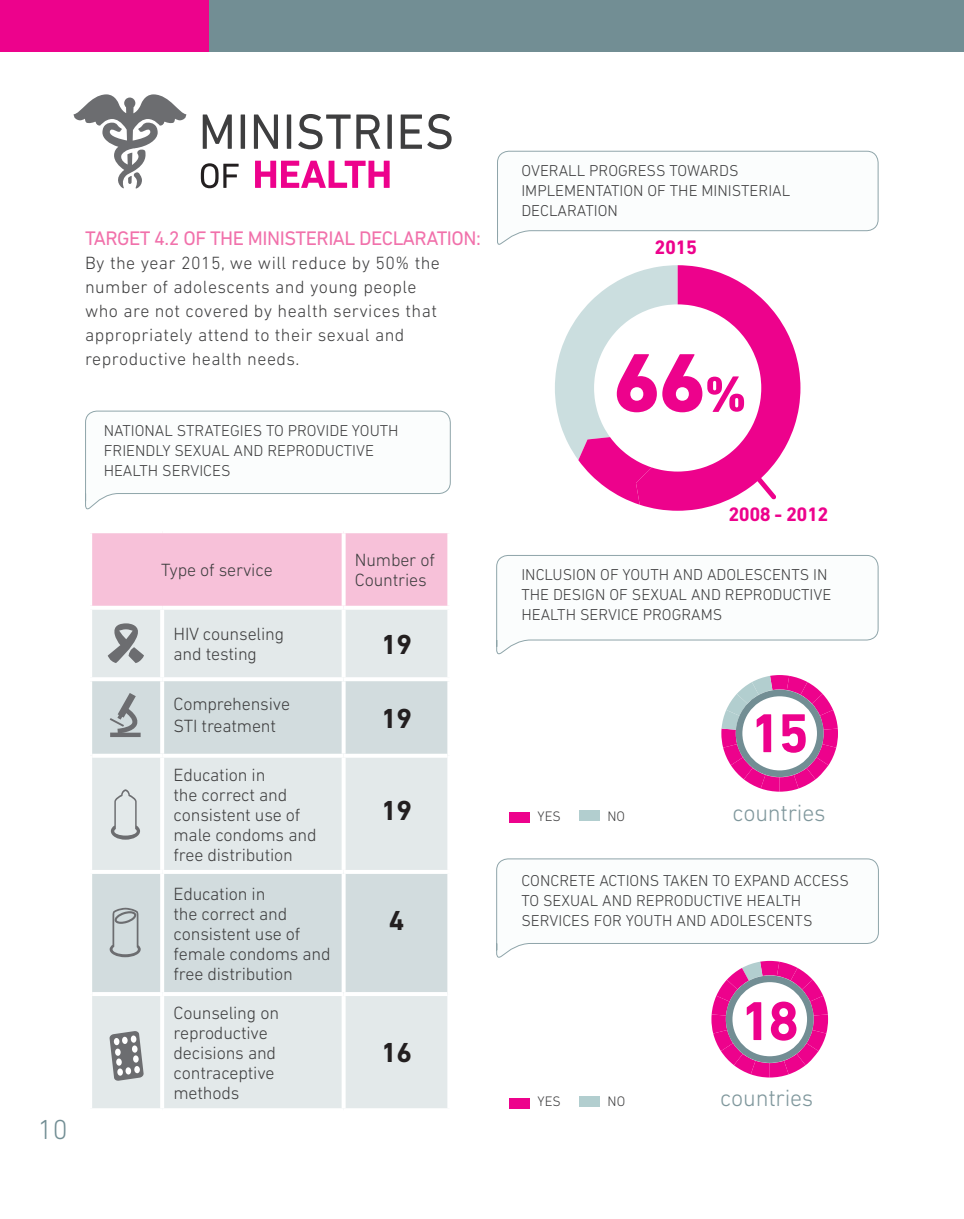
<style>
.page{position:relative;width:964px;height:1219px;background:#fff}
.page>*{position:absolute;margin:0;border:0;box-sizing:border-box;transform-origin:0 0}
.t1{font:800 84px "DIN Next LT Pro";color:#ed028c}
.t2{font:700 55.6px "DIN Next LT Pro";color:#ed028c}
.t3{font:700 28px "DIN Next LT Pro";letter-spacing:-.01em;color:#231f20}
.t4{font:300 28px "DIN Next LT Pro";color:#728e94}
.t5{font:300 23.8px "DIN Next LT Pro";letter-spacing:-.01em;color:#7f979c}
.t6{font:20px "DIN Next LT Pro";letter-spacing:-.025em;color:#f171ab}
.t7{font:700 19.8px "DIN Next LT Pro";letter-spacing:-.025em;color:#ed028c}
.t8{font:300 18px/20px "DIN Next LT Pro";letter-spacing:-.01em;color:#3e3e3f}
.t9{font:300 18px/24px "DIN Next LT Pro";letter-spacing:.025em;color:#3e3e3f}
.t10{font:300 16px/20px "DIN Next LT Pro";color:#3e3e3f}
.t11{font:300 14px "DIN Next LT Pro";color:#3e3e3f}
.s1{font-size:50.4px}
</style>
<div class="page">
<svg style="left:85px;top:410px;width:366px;height:100px"></svg>
<svg style="left:496px;top:555px;width:383px;height:100px"></svg>
<svg style="left:497px;top:150px;width:382px;height:95px"></svg>
<div style="left:0;top:0;width:210px;height:51px;background:#ed028c"></div>
<svg style="left:721px;top:675px;width:117px;height:117px"></svg>
<svg style="left:496px;top:858px;width:383px;height:219px"></svg>
<div style="left:736px;top:690px;width:87px;height:87px;border:7px solid #728e94;border-radius:50%"></div>
<div style="left:726px;top:975px;width:88px;height:88px;border:7px solid #728e94;border-radius:50%"></div>
<div style="left:92px;top:533px;width:355px;height:73px;background:#f7c1d9"></div>
<div style="left:92px;top:610px;width:355px;height:498px;background:#e3e9ea"></div>
<svg style="left:92px;top:681px;width:355px;height:311px;background:#d8e0e2"></svg>
<hr style="left:160px;top:758px;width:4px;height:112px;background:#fff">
<hr style="left:160px;top:996px;width:4px;height:112px;background:#fff">
<hr style="left:160px;top:681px;width:4px;height:73px;background:#fff">
<hr style="left:92px;top:754px;width:70px;height:4px;background:#fff">
<hr style="left:162px;top:754px;width:182px;height:4px;background:#fff">
<hr style="left:160px;top:874px;width:4px;height:118px;background:#fff">
<hr style="left:88px;top:870px;width:74px;height:4px;background:#fff">
<hr style="left:162px;top:870px;width:182px;height:4px;background:#fff">
<hr style="left:92px;top:992px;width:70px;height:4px;background:#fff">
<hr style="left:162px;top:992px;width:182px;height:4px;background:#fff">
<svg style="left:342px;top:533px;width:4px;height:73px"></svg>
<svg style="left:447px;top:533px;width:2px;height:73px"></svg>
<hr style="left:160px;top:610px;width:4px;height:67px;background:#fff">
<hr style="left:342px;top:610px;width:4px;height:67px;background:#fff">
<hr style="left:88px;top:677px;width:74px;height:4px;background:#fff">
<hr style="left:162px;top:677px;width:182px;height:4px;background:#fff">
<hr style="left:342px;top:758px;width:4px;height:112px;background:#fff">
<hr style="left:342px;top:996px;width:4px;height:112px;background:#fff">
<svg style="left:342px;top:874px;width:4px;height:118px"></svg>
<hr style="left:344px;top:870px;width:107px;height:4px;background:#fff">
<svg style="left:447px;top:874px;width:1px;height:120px"></svg>
<hr style="left:344px;top:992px;width:103px;height:4px;background:#fff">
<svg style="left:342px;top:681px;width:4px;height:73px"></svg>
<hr style="left:344px;top:677px;width:107px;height:4px;background:#fff">
<svg style="left:447px;top:681px;width:1px;height:75px"></svg>
<hr style="left:344px;top:754px;width:103px;height:4px;background:#fff">
<svg style="left:110px;top:693px;width:31px;height:44px"></svg>
<svg style="left:111px;top:789px;width:29px;height:51px"></svg>
<svg style="left:110px;top:908px;width:31px;height:49px;background:#b8c0c2"></svg>
<svg style="left:108px;top:623px;width:36px;height:40px"></svg>
<svg style="left:109px;top:1031px;width:35px;height:50px"></svg>
<div style="left:131px;top:1035px;width:6px;height:8px;background:#fff;border-radius:50%"></div>
<div style="left:132px;top:1045px;width:6px;height:8px;background:#fff;border-radius:50%"></div>
<div style="left:114px;top:1038px;width:6px;height:7px;background:#fff;border-radius:50%"></div>
<div style="left:115px;top:1048px;width:6px;height:8px;background:#fff;border-radius:50%"></div>
<div style="left:133px;top:1055px;width:6px;height:8px;background:#fff;border-radius:50%"></div>
<div style="left:134px;top:1066px;width:6px;height:7px;background:#fff;border-radius:50%"></div>
<div style="left:116px;top:1058px;width:6px;height:8px;background:#fff;border-radius:50%"></div>
<div style="left:117px;top:1068px;width:6px;height:8px;background:#fff;border-radius:50%"></div>
<div style="left:125px;top:1067px;width:6px;height:8px;background:#fff;border-radius:50%"></div>
<div style="left:122px;top:1036px;width:6px;height:8px;background:#fff;border-radius:50%"></div>
<div style="left:210px;top:0;width:754px;height:51px;background:#728e94"></div>
<svg style="left:255px;top:161px;width:135px;height:27px"></svg>
<svg style="left:201px;top:163px;width:38px;height:25px"></svg>
<svg style="left:73px;top:94px;width:114px;height:95px"></svg>
<div style="left:510px;top:812px;width:20px;height:11px;background:#ed028c"></div>
<div style="left:510px;top:1097px;width:20px;height:11px;background:#ed028c"></div>
<div style="left:579px;top:810px;width:21px;height:11px;background:#b2cecf"></div>
<div style="left:580px;top:1096px;width:20px;height:11px;background:#b2cecf"></div>
<svg style="left:555px;top:265px;width:245px;height:246px"></svg>
<hr style="left:963px;top:0;width:1px;height:51px;background:#d5e4e4">
<svg style="left:203px;top:114px;width:249px;height:35px"></svg>
<p class="t6" style="left:85px;top:226px;width:397px">TARGET 4.2 OF THE MINISTERIAL DECLARATION:</p>
<p class="t9" style="left:85px;top:250px;width:356px">By the year 2015, we will reduce by 50% the number of adolescents and young people who are not covered by health services that appropriately attend to their sexual and reproductive health needs.</p>
<p class="t10" style="left:104px;top:421px;width:296px">NATIONAL STRATEGIES TO PROVIDE YOUTH<br>FRIENDLY SEXUAL AND REPRODUCTIVE<br>HEALTH SERVICES</p>
<h3 class="t4" style="left:38px;top:1114px;width:31px">10</h3>
<p class="t8" style="left:161px;top:560px;width:113px">Type of service</p>
<p class="t8" style="left:355px;top:550px;width:82px">Number of<br>Countries</p>
<p class="t8" style="left:173px;top:624px;width:112px">HIV counseling and testing</p>
<h3 class="t3" style="left:381px;top:628px;width:32px">19</h3>
<p class="t8" style="left:173px;top:693px;width:118px;line-height:22px">Comprehensive<br>STI treatment</p>
<h3 class="t3" style="left:381px;top:702px;width:32px">19</h3>
<p class="t8" style="left:173px;top:764px;width:145px">Education in<br>the correct and consistent use of male condoms and free distribution</p>
<h3 class="t3" style="left:381px;top:794px;width:32px">19</h3>
<p class="t8" style="left:173px;top:883px;width:159px">Education in<br>the correct and consistent use of female condoms and free distribution</p>
<p class="t8" style="left:173px;top:1003px;width:107px">Counseling on reproductive decisions and contraceptive methods</p>
<h3 class="t3" style="left:389px;top:904px;width:17px">4</h3>
<h3 class="t3" style="left:381px;top:1036px;width:32px">16</h3>
<p class="t10" style="left:521px;top:160px;width:270px">OVERALL PROGRESS TOWARDS<br>IMPLEMENTATION OF THE MINISTERIAL<br>DECLARATION</p>
<p class="t7" style="left:654px;top:236px;width:44px">2015</p>
<h1 class="t1" style="left:613px;top:333px;width:135px">66<span class="s1">%</span></h1>
<p class="t7" style="left:728px;top:503px;width:102px">2008 - 2012</p>
<p class="t10" style="left:521px;top:565px;width:311px">INCLUSION OF YOUTH AND ADOLESCENTS IN<br>THE DESIGN OF SEXUAL AND REPRODUCTIVE<br>HEALTH SERVICE PROGRAMS</p>
<p class="t11" style="left:537px;top:808px;width:25px">YES</p>
<p class="t11" style="left:607px;top:808px;width:19px">NO</p>
<h2 class="t2" style="left:750px;top:701px;width:61px">15</h2>
<h3 class="t5" style="left:732px;top:799px;width:95px">countries</h3>
<p class="t10" style="left:521px;top:871px;width:329px">CONCRETE ACTIONS TAKEN TO EXPAND ACCESS<br>TO SEXUAL AND REPRODUCTIVE HEALTH<br>SERVICES FOR YOUTH AND ADOLESCENTS</p>
<p class="t11" style="left:538px;top:1093px;width:25px">YES</p>
<p class="t11" style="left:607px;top:1093px;width:19px">NO</p>
<h2 class="t2" style="left:740px;top:989px;width:61px">18</h2>
<h3 class="t5" style="left:720px;top:1084px;width:95px">countries</h3>
</div>
